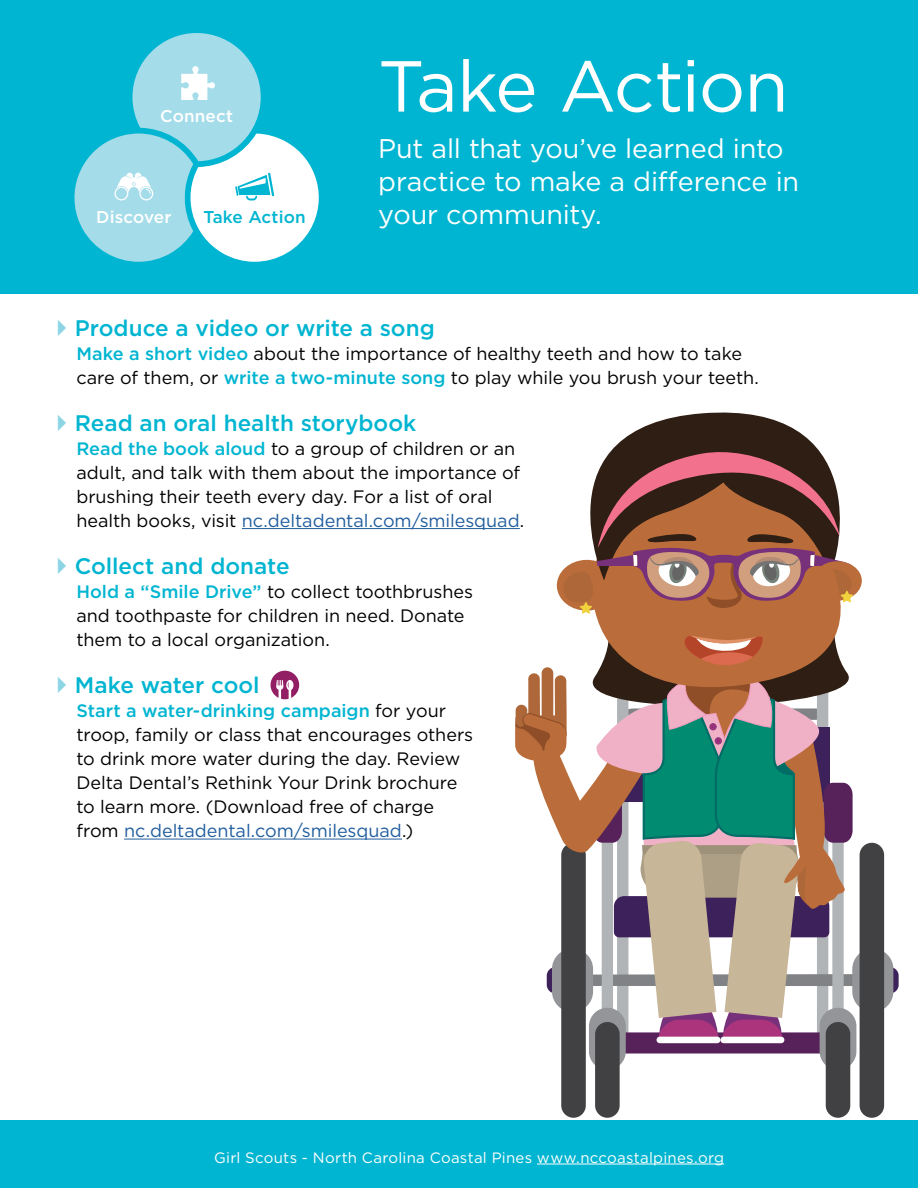
<style>
.page{position:relative;width:918px;height:1188px;background:#fff}
.page>*{position:absolute;margin:0;border:0;box-sizing:border-box;transform-origin:0 0}
.t1{font:72px "Gotham";letter-spacing:-.025em;color:#fff}
.t2{font:27px/33px "Gotham";letter-spacing:-.005em;color:#fff}
.t3{font:500 22.5px "Gotham";color:#00b5d1}
.t4{font:18px/24px "Gotham";letter-spacing:-.005em;color:#000}
.t5{font:500 17.1px "Gotham";letter-spacing:.01em;color:#fff}
.t6{font:500 17.1px "Gotham";letter-spacing:.01em;color:#00b5d1}
.t7{font:15px "Gotham";letter-spacing:.015em;color:#fff}
.s1{font-weight:500;color:#00b5d1}
.s2{color:#215e9e}
</style>
<div class="page">
<div style="left:0;top:0;width:918px;height:294px;background:#00b5d1"></div>
<hr style="left:242px;top:528px;width:278px;height:1px;background:#215e9e">
<hr style="left:124px;top:839px;width:278px;height:1px;background:#215e9e">
<div style="left:0;top:1120px;width:918px;height:68px;background:#00b5d1"></div>
<svg style="left:74px;top:33px;width:245px;height:229px"></svg>
<svg style="left:271px;top:671px;width:28px;height:28px"></svg>
<svg style="left:882px;top:967px;width:17px;height:26px"></svg>
<div style="left:589px;top:1008px;width:37px;height:62px;background:#939598;border-radius:18px"></div>
<div style="left:595px;top:1022px;width:25px;height:96px;background:#414042;border-radius:12px"></div>
<div style="left:561px;top:843px;width:25px;height:275px;background:#414042;border-radius:12px"></div>
<svg style="left:820px;top:1008px;width:36px;height:62px"></svg>
<div style="left:826px;top:1022px;width:24px;height:96px;background:#414042;border-radius:12px"></div>
<div style="left:852px;top:949px;width:41px;height:63px;background:#939598;border-radius:21px"></div>
<div style="left:860px;top:843px;width:24px;height:275px;background:#414042;border-radius:12px"></div>
<svg style="left:617px;top:412px;width:197px;height:33px;fill:#2f1e14"></svg>
<svg style="left:515px;top:445px;width:361px;height:609px"></svg>
<hr style="left:537px;top:1164px;width:187px;height:1px;background:#fff">
<p class="t5" style="left:160px;top:105px;width:74px">Connect</p>
<p class="t5" style="left:96px;top:205px;width:77px">Discover</p>
<p class="t6" style="left:203px;top:205px;width:104px">Take Action</p>
<h1 class="t1" style="left:378px;top:40px;width:412px">Take Action</h1>
<h2 class="t2" style="left:378px;top:131px;width:422px">Put all that you’ve learned into practice to make a difference in your community.</h2>
<p class="t3" style="left:75px;top:313px;width:361px">Produce a video or write a song</p>
<p class="t4" style="left:76px;top:341px;width:684px"><span class="s1">Make a short video</span> about the importance of healthy teeth and how to take care of them, or <span class="s1">write a two-minute song</span> to play while you brush your teeth.</p>
<p class="t3" style="left:75px;top:408px;width:343px">Read an oral health storybook</p>
<p class="t4" style="left:76px;top:436px;width:449px"><span class="s1">Read the book aloud</span> to a group of children or an adult, and talk with them about the importance of brushing their teeth every day. For a list of oral health books, visit <span class="s2">nc.deltadental.com/smilesquad</span>.</p>
<p class="t3" style="left:75px;top:551px;width:216px">Collect and donate</p>
<p class="t4" style="left:76px;top:579px;width:398px"><span class="s1">Hold a “Smile Drive”</span> to collect toothbrushes and toothpaste for children in need. Donate them to a local organization.</p>
<p class="t3" style="left:75px;top:671px;width:186px">Make water cool</p>
<p class="t4" style="left:76px;top:699px;width:398px"><span class="s1">Start a water-drinking campaign</span> for your troop, family or class that encourages others to drink more water during the day. Review Delta Dental’s Rethink Your Drink brochure to learn more. (Download free of charge from <span class="s2">nc.deltadental.com/smilesquad</span>.)</p>
<p class="t7" style="left:214px;top:1148px;width:512px">Girl Scouts - North Carolina Coastal Pines www.nccoastalpines.org</p>
</div>
